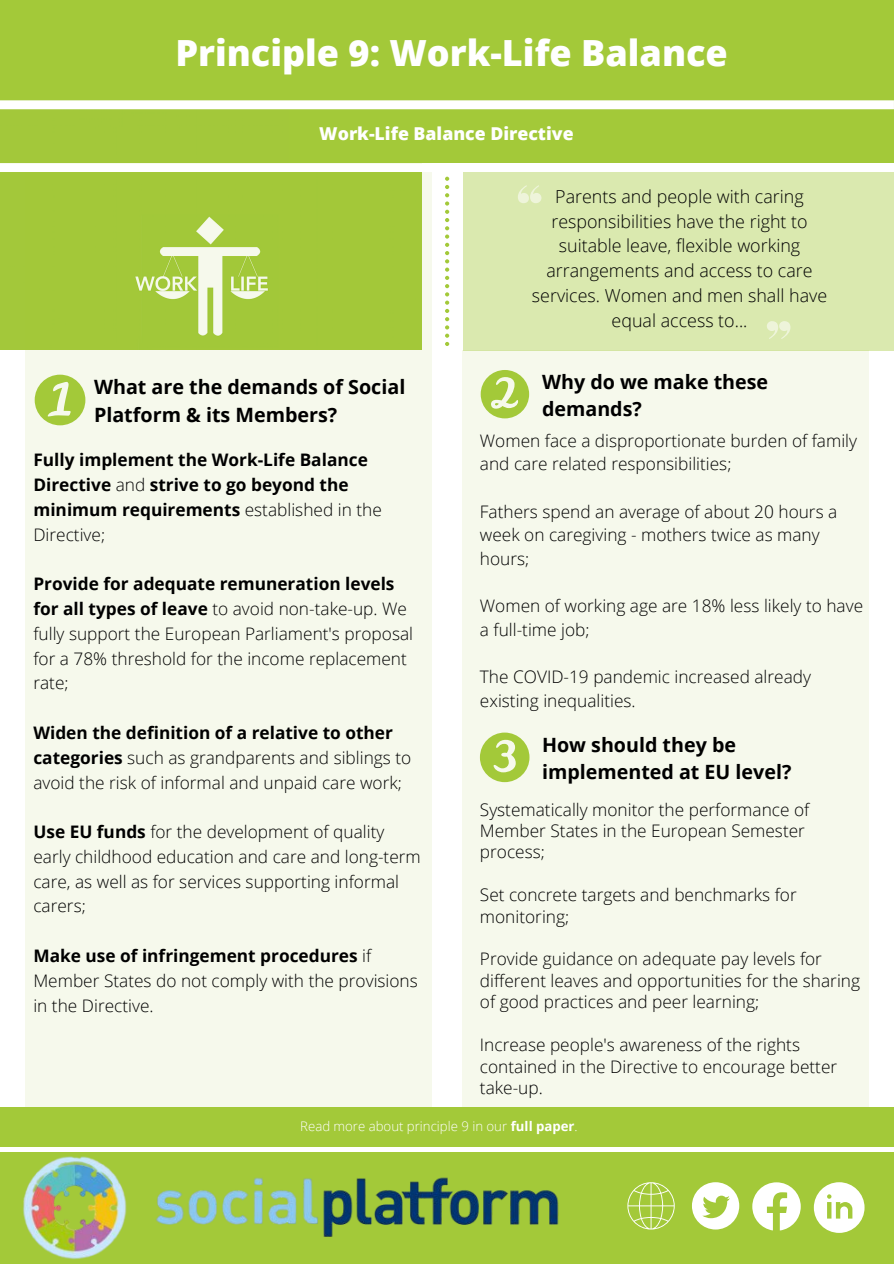
<style>
.page{position:relative;width:894px;height:1264px;background:#fff}
.page>*{position:absolute;margin:0;border:0;box-sizing:border-box;transform-origin:0 0}
.t1{font:800 36px "Open Sans";color:#fff}
.t2{font:700 19.65px/27px "Open Sans";color:#000}
.t3{font:300 17.85px/24.8px "Open Sans";color:#000;text-align:center}
.t4{font:800 17.7px "Open Sans";color:#fff}
.t5{font:300 17.25px/24.8px "Open Sans";color:#000}
.t6{font:700 17.25px/24.8px "Open Sans";color:#000}
.t7{font:300 13.2px "Open Sans";color:#fff}
.s1{font-weight:300}
.s2{font-weight:700}
</style>
<div class="page">
<div style="left:0;top:109px;width:289px;height:241px;background:#a3c83a"></div>
<div style="left:0;top:0;width:893px;height:104px;background:#a3c939"></div>
<div style="left:0;top:1152px;width:893px;height:111px;background:#a3c939"></div>
<div style="left:25px;top:163px;width:406px;height:945px;background:#f6f9ec"></div>
<div style="left:463px;top:172px;width:430px;height:178px;background:#dae9af"></div>
<div style="left:462px;top:350px;width:406px;height:756px;background:#f6f9ec"></div>
<svg style="left:35px;top:374px;width:50px;height:51px"></svg>
<svg style="left:480px;top:370px;width:49px;height:48px"></svg>
<svg style="left:480px;top:732px;width:49px;height:50px"></svg>
<img style="left:23px;top:1156px;width:536px;height:104px">
<div style="left:289px;top:105px;width:604px;height:58px;background:#a3c939"></div>
<div style="left:0;top:1107px;width:893px;height:39px;background:#a3c939"></div>
<svg style="left:0;top:100px;width:893px;height:9px"></svg>
<svg style="left:0;top:163px;width:791px;height:183px"></svg>
<svg style="left:627px;top:1182px;width:47px;height:47px"></svg>
<svg style="left:692px;top:1182px;width:47px;height:47px"></svg>
<svg style="left:752px;top:1182px;width:48px;height:48px"></svg>
<svg style="left:813px;top:1182px;width:51px;height:50px"></svg>
<h1 class="t1" style="left:175px;top:27px;width:553px">Principle 9: Work-Life Balance</h1>
<p class="t4" style="left:319px;top:121px;width:256px">Work-Life Balance Directive</p>
<p class="t2" style="left:94px;top:373px;width:313px">What are the demands of Social<br>Platform &amp; its Members?</p>
<p class="t6" style="left:33px;top:447px;width:350px">Fully implement the Work-Life Balance<br>Directive <span class="s1">and</span> strive to go beyond the minimum requirements <span class="s1">established in the<br>Directive;</span></p>
<p class="t5" style="left:33px;top:571px;width:381px"><span class="s2">Provide for adequate remuneration levels for all types of leave</span> to avoid non-take-up. We fully support the European Parliament's proposal for a 78% threshold for the income replacement rate;</p>
<p class="t5" style="left:33px;top:720px;width:379px"><span class="s2">Widen the definition of a relative to other categories</span> such as grandparents and siblings to avoid the risk of informal and unpaid care work;</p>
<p class="t5" style="left:33px;top:819px;width:389px"><span class="s2">Use EU funds</span> for the development of quality early childhood education and care and long-term care, as well as for services supporting informal carers;</p>
<p class="t5" style="left:33px;top:942px;width:386px"><span class="s2">Make use of infringement procedures</span> if<br>Member States do not comply with the provisions in the Directive.</p>
<p class="t3" style="left:532px;top:184px;width:296px">Parents and people with caring responsibilities have the right to suitable leave, flexible working arrangements and access to care services. Women and men shall have equal access to...</p>
<p class="t2" style="left:542px;top:368px;width:227px">Why do we make these demands?</p>
<p class="t5" style="left:480px;top:428px;width:378px;line-height:23.7px">Women face a disproportionate burden of family and care related responsibilities;</p>
<p class="t5" style="left:480px;top:499px;width:359px;line-height:23.7px">Fathers spend an average of about 20 hours a week on caregiving - mothers twice as many hours;</p>
<p class="t5" style="left:480px;top:593px;width:384px;line-height:23.7px">Women of working age are 18% less likely to have a full-time job;</p>
<p class="t5" style="left:480px;top:664px;width:332px;line-height:23.7px">The COVID-19 pandemic increased already existing inequalities.</p>
<p class="t2" style="left:542px;top:730px;width:251px">How should they be implemented at EU level?</p>
<p class="t5" style="left:480px;top:798px;width:331px;line-height:21.5px">Systematically monitor the performance of<br>Member States in the European Semester process;</p>
<p class="t5" style="left:480px;top:883px;width:318px;line-height:21.5px">Set concrete targets and benchmarks for monitoring;</p>
<p class="t5" style="left:480px;top:948px;width:381px;line-height:21.5px">Provide guidance on adequate pay levels for different leaves and opportunities for the sharing of good practices and peer learning;</p>
<p class="t5" style="left:480px;top:1033px;width:359px;line-height:21.5px">Increase people's awareness of the rights contained in the Directive to encourage better take-up.</p>
<p class="t7" style="left:300px;top:1117px;width:279px">Read more about principle 9 in our <span class="s2">full paper</span>.</p>
</div>
